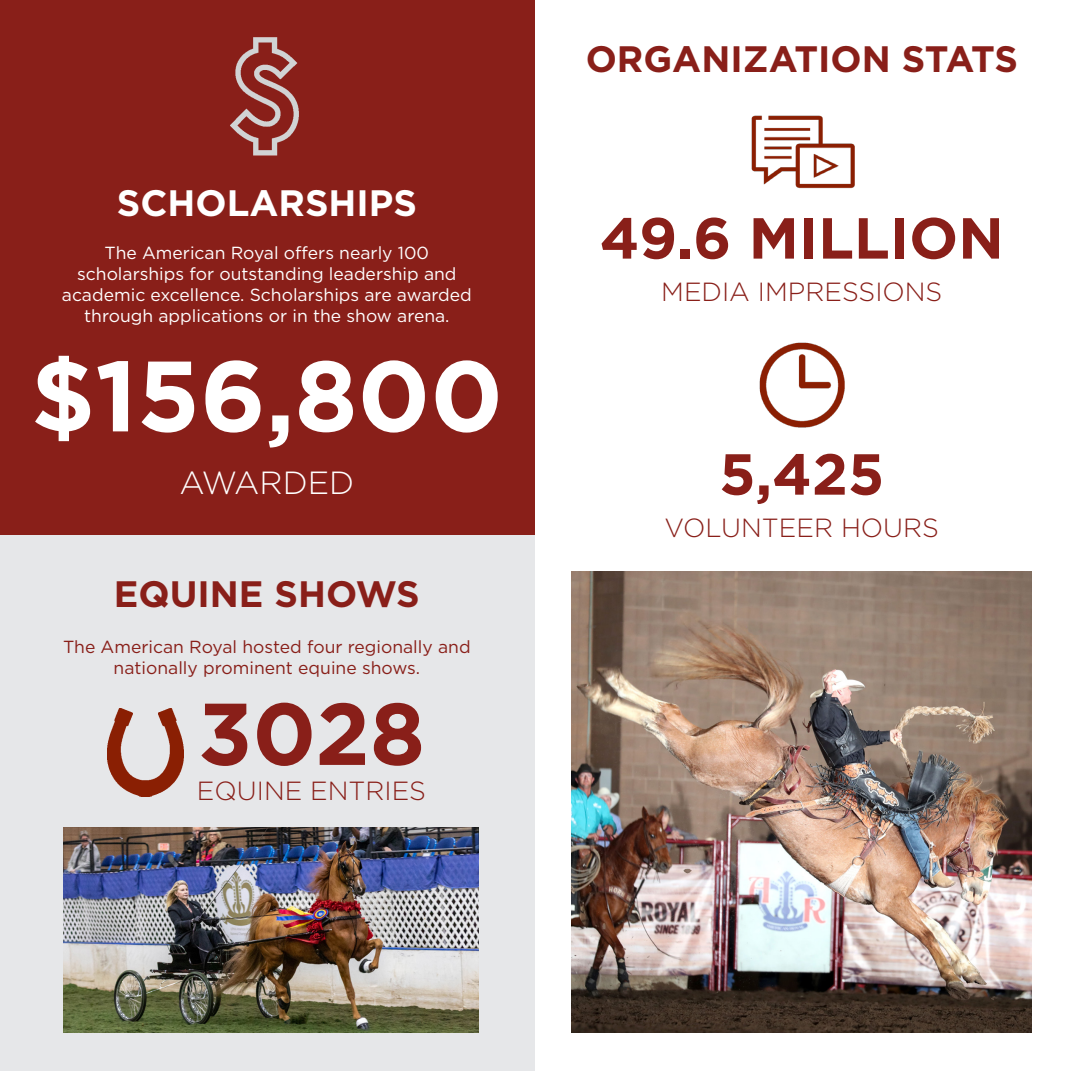
<style>
.page{position:relative;width:1071px;height:1071px;background:#fff}
.page>*{position:absolute;margin:0;border:0;box-sizing:border-box;transform-origin:0 0}
.t1{font:700 99.75px "Gotham";color:#fff}
.t2{font:700 87.5px "Gotham";color:#891f19}
.t3{font:700 57.75px "Gotham";color:#891f19}
.t4{font:700 36.75px "Gotham";color:#891f19}
.t5{font:700 36.75px "Gotham";color:#fff}
.t6{font:300 32.02px "Gotham";color:#fff}
.t7{font:300 26.25px "Gotham";color:#891f19}
.t8{font:17.5px/21px "Gotham";color:#fff;text-align:center}
.t9{font:17.5px/21px "Gotham";color:#891f19;text-align:center}
</style>
<div class="page">
<div style="left:0;top:0;width:534px;height:536px;background:#891f19"></div>
<div style="left:0;top:536px;width:534px;height:535px;background:#e6e7e9"></div>
<img style="left:63px;top:828px;width:416px;height:204px">
<img style="left:572px;top:572px;width:460px;height:460px">
<img style="left:230px;top:37px;width:69px;height:119px">
<img style="left:108px;top:709px;width:76px;height:88px">
<img style="left:759px;top:342px;width:86px;height:86px">
<img style="left:751px;top:115px;width:104px;height:74px">
<p class="t5" style="left:117px;top:182px;width:302px">SCHOLARSHIPS</p>
<p class="t8" style="left:62px;top:242px;width:412px">The American Royal offers nearly 100 scholarships for outstanding leadership and academic excellence. Scholarships are awarded through applications or in the show arena.</p>
<p class="t1" style="left:31px;top:338px;width:474px">$156,800</p>
<p class="t6" style="left:179px;top:463px;width:176px">AWARDED</p>
<p class="t4" style="left:114px;top:573px;width:307px">EQUINE SHOWS</p>
<p class="t9" style="left:63px;top:636px;width:409px">The American Royal hosted four regionally and nationally prominent equine shows.</p>
<p class="t2" style="left:198px;top:683px;width:228px">3028</p>
<p class="t7" style="left:197px;top:774px;width:231px">EQUINE ENTRIES</p>
<p class="t4" style="left:586px;top:38px;width:434px">ORGANIZATION STATS</p>
<p class="t3" style="left:600px;top:205px;width:406px">49.6 MILLION</p>
<p class="t7" style="left:661px;top:275px;width:283px">MEDIA IMPRESSIONS</p>
<p class="t3" style="left:719px;top:441px;width:167px">5,425</p>
<p class="t7" style="left:665px;top:511px;width:276px">VOLUNTEER HOURS</p>
</div>
